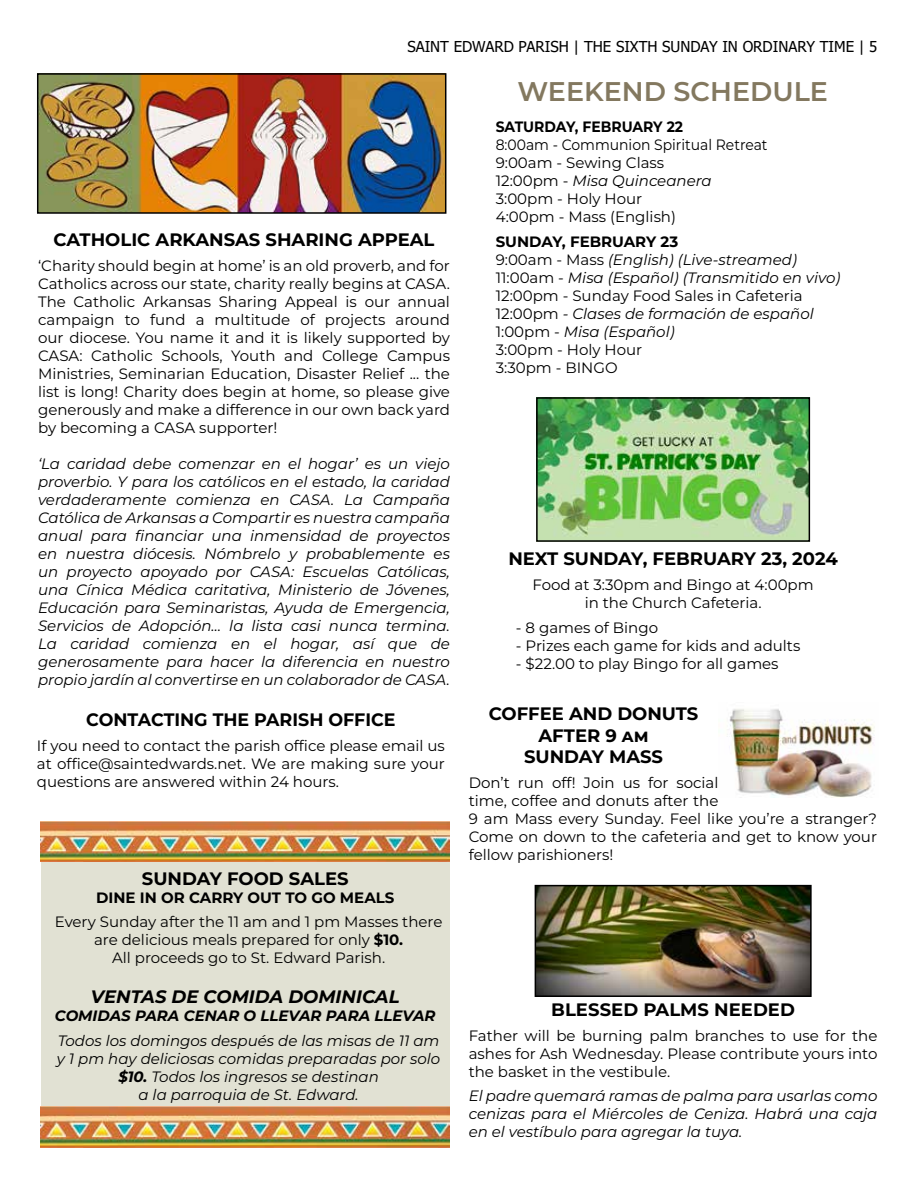
<style>
.page{position:relative;width:918px;height:1188px;background:#fff}
.page>*{position:absolute;margin:0;border:0;box-sizing:border-box;transform-origin:0 0}
.t1{font:600 27px "Montserrat";color:#83785f}
.t2{font:700 18px/21.6px "Montserrat";color:#000;text-align:center}
.t3{font:italic 700 18px "Montserrat";color:#000}
.t4{font:15px/18px "Montserrat";color:#000;text-align:justify}
.t5{font:italic 15px/18px "Montserrat";color:#000;text-align:justify}
.t6{font:15px/18px "Montserrat";color:#000;scale:.93 1}
.t7{font:15px "Tahoma";color:#000}
.t8{font:italic 700 15px "Montserrat";color:#000}
.t9{font:700 15px "Montserrat";color:#000}
.t10{font:700 15px "Montserrat";color:#000;scale:.93 1}
.s1{font-weight:700}
.s2{font-style:italic}
.s3{font-weight:700;font-style:normal}
.s4{font-style:normal}
</style>
<div class="page">
<img style="left:729px;top:709px;width:146px;height:88px">
<div style="left:41px;top:856px;width:408px;height:257px;background:#e1e1d3"></div>
<img style="left:40px;top:1107px;width:409px;height:40px">
<img style="left:40px;top:821px;width:409px;height:40px">
<img style="left:538px;top:888px;width:271px;height:106px">
<div style="left:535px;top:885px;width:277px;height:112px;border:2px solid #000"></div>
<img style="left:40px;top:76px;width:403px;height:135px">
<div style="left:37px;top:73px;width:409px;height:141px;border:2px solid #000"></div>
<img style="left:539px;top:400px;width:268px;height:139px">
<div style="left:536px;top:397px;width:274px;height:145px;border:2px solid #000"></div>
<p class="t7" style="left:407px;top:36px;width:472px">SAINT EDWARD PARISH | THE SIXTH SUNDAY IN ORDINARY TIME | 5</p>
<p class="t2" style="left:54px;top:228px;width:382px">CATHOLIC ARKANSAS SHARING APPEAL</p>
<p class="t4" style="left:38px;top:256px;width:413px">‘Charity should begin at home’ is an old proverb, and for Catholics across our state, charity really begins at CASA.<br>The Catholic Arkansas Sharing Appeal is our annual campaign to fund a multitude of projects around our diocese. You name it and it is likely supported by CASA: Catholic Schools, Youth and College Campus Ministries, Seminarian Education, Disaster Relief ... the list is long! Charity does begin at home, so please give generously and make a difference in our own back yard by becoming a CASA supporter!</p>
<p class="t5" style="left:38px;top:454px;width:413px">‘La caridad debe comenzar en el hogar’ es un viejo proverbio. Y para los católicos en el estado, la caridad verdaderamente comienza en CASA. La Campaña Católica de Arkansas a Compartir es nuestra campaña anual para financiar una inmensidad de proyectos en nuestra diócesis. Nómbrelo y probablemente es un proyecto apoyado por CASA: Escuelas Católicas, una Cínica Médica caritativa, Ministerio de Jóvenes, Educación para Seminaristas, Ayuda de Emergencia, Servicios de Adopción… la lista casi nunca termina.<br>La caridad comienza en el hogar, así que de generosamente para hacer la diferencia en nuestro propio jardín al convertirse en un colaborador de CASA.</p>
<p class="t2" style="left:86px;top:708px;width:311px">CONTACTING THE PARISH OFFICE</p>
<p class="t4" style="left:37px;top:736px;width:410px">If you need to contact the parish office please email us at office@saintedwards.net. We are making sure your questions are answered within 24 hours.</p>
<p class="t2" style="left:142px;top:867px;width:208px">SUNDAY FOOD SALES</p>
<p class="t9" style="left:96px;top:887px;width:300px">DINE IN OR CARRY OUT TO GO MEALS</p>
<p class="t4" style="left:55px;top:913px;width:389px;text-align:center">Every Sunday after the 11 am and 1 pm Masses there are delicious meals prepared for only <span class="s1">$10.<br></span>All proceeds go to St. Edward Parish.</p>
<p class="t3" style="left:91px;top:984px;width:310px">VENTAS DE COMIDA DOMINICAL</p>
<p class="t8" style="left:55px;top:1006px;width:382px">COMIDAS PARA CENAR O LLEVAR PARA LLEVAR</p>
<p class="t5" style="left:57px;top:1031px;width:385px;text-align:center">Todos los domingos después de las misas de 11 am y 1 pm hay deliciosas comidas preparadas por solo <span class="s1">$10.</span> Todos los ingresos se destinan<br>a la parroquia de St. Edward.</p>
<h1 class="t1" style="left:518px;top:74px;width:312px">WEEKEND SCHEDULE</h1>
<p class="t10" style="left:496px;top:117px;width:203px">SATURDAY, FEBRUARY 22</p>
<p class="t6" style="left:496px;top:135px;width:294px">8:00am - Communion Spiritual Retreat<br>9:00am - Sewing Class<br>12:00pm - <span class="s2">Misa Quinceanera<br></span>3:00pm - Holy Hour<br>4:00pm - Mass (English)</p>
<p class="t5" style="left:496px;top:232px;width:346px;text-align:left"><span class="s3">SUNDAY, FEBRUARY 23<br></span><span class="s4">9:00am - Mass</span> (English) (Live-streamed)<br><span class="s4">11:00am -</span> Misa (Español) (Transmitido en vivo)<br><span class="s4">12:00pm - Sunday Food Sales in Cafeteria<br>12:00pm</span> - Clases de formación de español<br><span class="s4">1:00pm -</span> Misa (Español)<br><span class="s4">3:00pm - Holy Hour<br>3:30pm - BINGO</span></p>
<p class="t2" style="left:508px;top:548px;width:331px">NEXT SUNDAY, FEBRUARY 23, 2024</p>
<p class="t4" style="left:533px;top:575px;width:283px;text-align:center">Food at 3:30pm and Bingo at 4:00pm in the Church Cafeteria.</p>
<p class="t4" style="left:516px;top:618px;width:144px">- 8 games of Bingo</p>
<p class="t4" style="left:516px;top:636px;width:286px">- Prizes each game for kids and adults</p>
<p class="t4" style="left:516px;top:654px;width:264px">- $22.00 to play Bingo for all games</p>
<p class="t2" style="left:489px;top:702px;width:211px">COFFEE AND DONUTS<br>AFTER 9 am<br>SUNDAY MASS</p>
<p class="t4" style="left:469px;top:773px;width:410px;text-align:left">Don’t run off! Join us for social<br>time, coffee and donuts after the<br>9 am Mass every Sunday. Feel like you’re a stranger?<br>Come on down to the cafeteria and get to know your fellow parishioners!</p>
<p class="t2" style="left:551px;top:998px;width:245px">BLESSED PALMS NEEDED</p>
<p class="t4" style="left:469px;top:1026px;width:410px">Father will be burning palm branches to use for the ashes for Ash Wednesday. Please contribute yours into the basket in the vestibule.</p>
<p class="t5" style="left:469px;top:1087px;width:410px">El padre quemará ramas de palma para usarlas como cenizas para el Miércoles de Ceniza. Habrá una caja en el vestíbulo para agregar la tuya.</p>
</div>
